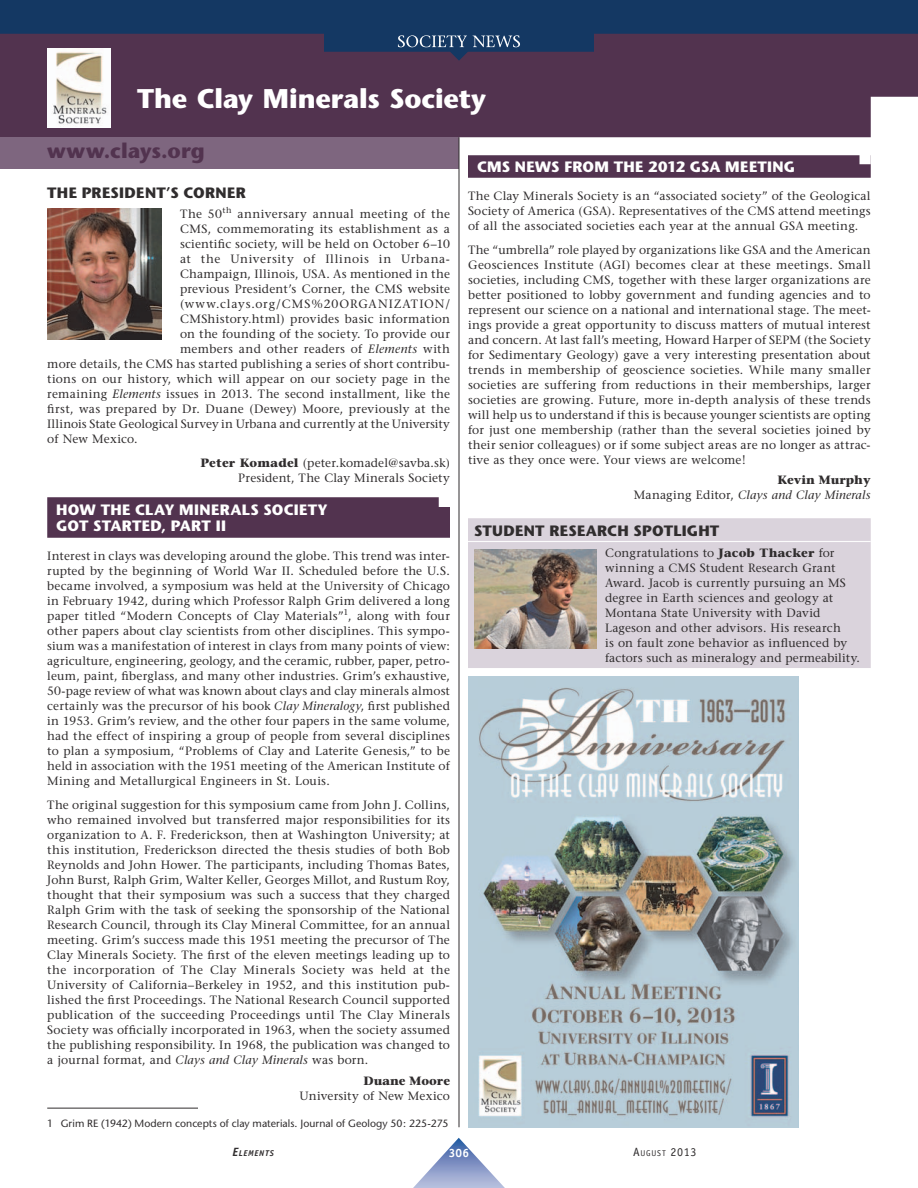
<style>
.page{position:relative;width:918px;height:1188px;background:#fff}
.page>*{position:absolute;margin:0;border:0;box-sizing:border-box;transform-origin:0 0}
.t1{font:700 27px "Stone Sans";letter-spacing:-.005em;color:#fff}
.t2{font:700 21px "Stone Sans";color:#52334f}
.t3{font:700 15px/15.8px "Stone Sans";letter-spacing:.015em;color:#fff}
.t4{font:700 15px "Stone Sans";letter-spacing:.015em;color:#302d2e}
.t5{font:12px/15px "Stone Serif";letter-spacing:.02em;color:#302d2e;text-align:justify}
.t6{font:italic 12px/15px "Stone Serif";letter-spacing:.01em;color:#302d2e;text-align:right}
.t7{font:12px "Stone Serif";letter-spacing:.05em;color:#302d2e}
.t8{font:12px "Stone Serif";letter-spacing:.08em;color:#302d2e}
.t9{font:700 12px "Stone Serif";color:#302d2e}
.t10{font:12px "Officina Sans";color:#302d2e}
.t11{font:700 12px "Officina Sans";color:#fff}
.t12{font:10.5px "Stone Sans";letter-spacing:.005em;color:#302d2e}
.t13{font:italic 700 8.4px "Officina Sans";letter-spacing:.08em;color:#302d2e}
.s1{font-style:italic}
.s2{font-weight:700}
.s3{font-weight:700;font-style:normal}
.s4{font-style:normal}
.s5{font-size:12px}
.s6{font-size:8.4px}
</style>
<div class="page">
<div style="left:0;top:61px;width:918px;height:76px;background:#52334f"></div>
<div style="left:0;top:137px;width:459px;height:32px;background:#7e667f"></div>
<hr style="left:459px;top:137px;width:1px;height:990px;background:#302d2e">
<img style="left:47px;top:61px;width:63px;height:67px">
<img style="left:468px;top:676px;width:331px;height:451px">
<div style="left:47px;top:497px;width:403px;height:41px;background:#52334f"></div>
<div style="left:439px;top:496px;width:11px;height:11px;background:#fff"></div>
<hr style="left:47px;top:1108px;width:151px;height:1px;background:#302d2e">
<img style="left:47px;top:209px;width:115px;height:130px">
<div style="left:468px;top:155px;width:403px;height:23px;background:#52334f"></div>
<div style="left:860px;top:154px;width:11px;height:10px;background:#fff"></div>
<div style="left:468px;top:518px;width:403px;height:150px;background:#dad3dc"></div>
<hr style="left:468px;top:541px;width:403px;height:1px;background:#fcfcfc">
<img style="left:474px;top:549px;width:122px;height:100px">
<svg style="left:413px;top:1138px;width:92px;height:50px"></svg>
<svg style="left:0;top:0;width:918px;height:61px;background:#2d385d"></svg>
<svg style="left:398px;top:35px;width:122px;height:12px"></svg>
<h1 class="t1" style="left:137px;top:88px;width:350px">The Clay Minerals Society</h1>
<h2 class="t2" style="left:47px;top:143px;width:159px">www.clays.org</h2>
<p class="t4" style="left:47px;top:187px;width:200px">THE PRESIDENT’S CORNER</p>
<p class="t5" style="left:180px;top:207px;width:271px">The 50<sup>th</sup> anniversary annual meeting of the</p>
<p class="t5" style="left:180px;top:222px;width:272px">CMS, commemorating its establishment as a</p>
<p class="t5" style="left:180px;top:237px;width:271px">scientific society, will be held on October 6–10</p>
<p class="t7" style="left:180px;top:254px;width:271px">at the University of Illinois in Urbana-</p>
<p class="t5" style="left:180px;top:267px;width:272px">Champaign, Illinois, USA. As mentioned in the</p>
<p class="t5" style="left:180px;top:282px;width:272px">previous President’s Corner, the CMS website</p>
<p class="t8" style="left:180px;top:299px;width:272px">(www.clays.org/CMS%20ORGANIZATION/</p>
<p class="t5" style="left:180px;top:312px;width:272px">CMShistory.html) provides basic information</p>
<p class="t5" style="left:180px;top:327px;width:271px">on the founding of the society. To provide our</p>
<p class="t5" style="left:180px;top:342px;width:272px">members and other readers of <span class="s1">Elements</span> with</p>
<p class="t5" style="left:47px;top:357px;width:404px">more details, the CMS has started publishing a series of short contribu-</p>
<p class="t5" style="left:47px;top:372px;width:404px">tions on our history, which will appear on our society page in the</p>
<p class="t5" style="left:47px;top:387px;width:404px">remaining <span class="s1">Elements</span> issues in 2013. The second installment, like the</p>
<p class="t5" style="left:47px;top:402px;width:404px">first, was prepared by Dr. Duane (Dewey) Moore, previously at the</p>
<p class="t5" style="left:47px;top:417px;width:404px">Illinois State Geological Survey in Urbana and currently at the University</p>
<p class="t5" style="left:47px;top:432px;width:92px">of New Mexico.</p>
<p class="t5" style="left:201px;top:456px;width:251px;text-align:right"><span class="s2">Peter Komadel</span> (peter.komadel@savba.sk)<br>President, The Clay Minerals Society</p>
<p class="t3" style="left:56px;top:504px;width:273px">HOW THE CLAY MINERALS SOCIETY<br>GOT STARTED, PART II</p>
<p class="t5" style="left:47px;top:549px;width:404px">Interest in clays was developing around the globe. This trend was inter&shy;rupted by the beginning of World War II. Scheduled before the U.S. became involved, a symposium was held at the University of Chicago in February 1942, during which Professor Ralph Grim delivered a long paper titled “Modern Concepts of Clay Materials”<sup>1</sup>, along with four other papers about clay scientists from other disciplines. This sympo&shy;sium was a manifestation of interest in clays from many points of view: agriculture, engineering, geology, and the ceramic, rubber, paper, petro&shy;leum, paint, fiberglass, and many other industries. Grim’s exhaustive, 50-page review of what was known about clays and clay minerals almost certainly was the precursor of his book <span class="s1">Clay Mineralogy</span>, first published in 1953. Grim’s review, and the other four papers in the same volume, had the effect of inspiring a group of people from several disciplines to plan a symposium, “Problems of Clay and Laterite Genesis,” to be held in association with the 1951 meeting of the American Institute of Mining and Metallurgical Engineers in St. Louis.</p>
<p class="t5" style="left:47px;top:798px;width:404px">The original suggestion for this symposium came from John J. Collins, who remained involved but transferred major responsibilities for its organization to A. F. Frederickson, then at Washington University; at this institution, Frederickson directed the thesis studies of both Bob Reynolds and John Hower. The participants, including Thomas Bates, John Burst, Ralph Grim, Walter Keller, Georges Millot, and Rustum Roy, thought that their symposium was such a success that they charged Ralph Grim with the task of seeking the sponsorship of the National Research Council, through its Clay Mineral Committee, for an annual meeting. Grim’s success made this 1951 meeting the precursor of The Clay Minerals Society. The first of the eleven meetings leading up to the incorporation of The Clay Minerals Society was held at the University of California–Berkeley in 1952, and this institution pub&shy;lished the first Proceedings. The National Research Council supported publication of the succeeding Proceedings until The Clay Minerals Society was officially incorporated in 1963, when the society assumed the publishing responsibility. In 1968, the publication was changed to a journal format, and <span class="s1">Clays and Clay Minerals</span> was born.</p>
<p class="t9" style="left:364px;top:1076px;width:88px">Duane Moore</p>
<p class="t5" style="left:300px;top:1089px;width:152px">University of New Mexico</p>
<p class="t12" style="left:47px;top:1119px;width:403px">1 Grim RE (1942) Modern concepts of clay materials. Journal of Geology 50: 225-275</p>
<p class="t3" style="left:477px;top:160px;width:320px">CMS NEWS FROM THE 2012 GSA MEETING</p>
<p class="t5" style="left:468px;top:190px;width:404px">The Clay Minerals Society is an “associated society” of the Geological Society of America (GSA). Representatives of the CMS attend meetings of all the associated societies each year at the annual GSA meeting.</p>
<p class="t5" style="left:468px;top:244px;width:404px">The “umbrella” role played by organizations like GSA and the American Geosciences Institute (AGI) becomes clear at these meetings. Small societies, including CMS, together with these larger organizations are better positioned to lobby government and funding agencies and to represent our science on a national and international stage. The meet&shy;ings provide a great opportunity to discuss matters of mutual interest and concern. At last fall’s meeting, Howard Harper of SEPM (the Society for Sedimentary Geology) gave a very interesting presentation about trends in membership of geoscience societies. While many smaller societies are suffering from reductions in their memberships, larger societies are growing. Future, more in-depth analysis of these trends will help us to understand if this is because younger scientists are opting for just one membership (rather than the several societies joined by their senior colleagues) or if some subject areas are no longer as attrac&shy;tive as they once were. Your views are welcome!</p>
<p class="t6" style="left:634px;top:473px;width:238px"><span class="s3">Kevin Murphy<br></span><span class="s4">Managing Editor,</span> Clays and Clay Minerals</p>
<p class="t4" style="left:474px;top:524px;width:247px">STUDENT RESEARCH SPOTLIGHT</p>
<p class="t5" style="left:605px;top:547px;width:256px;text-align:left">Congratulations to <span class="s2">Jacob Thacker</span> for winning a CMS Student Research Grant Award. Jacob is currently pursuing an MS degree in Earth sciences and geology at Montana State University with David Lageson and other advisors. His research<br>is on fault zone behavior as influenced by factors such as mineralogy and permeability.</p>
<p class="t13" style="left:232px;top:1150px;width:43px"><span class="s5">E</span>LEMENTS</p>
<p class="t11" style="left:449px;top:1149px;width:22px">306</p>
<p class="t10" style="left:633px;top:1147px;width:65px">A<span class="s6">UGUST</span> 2013</p>
</div>
